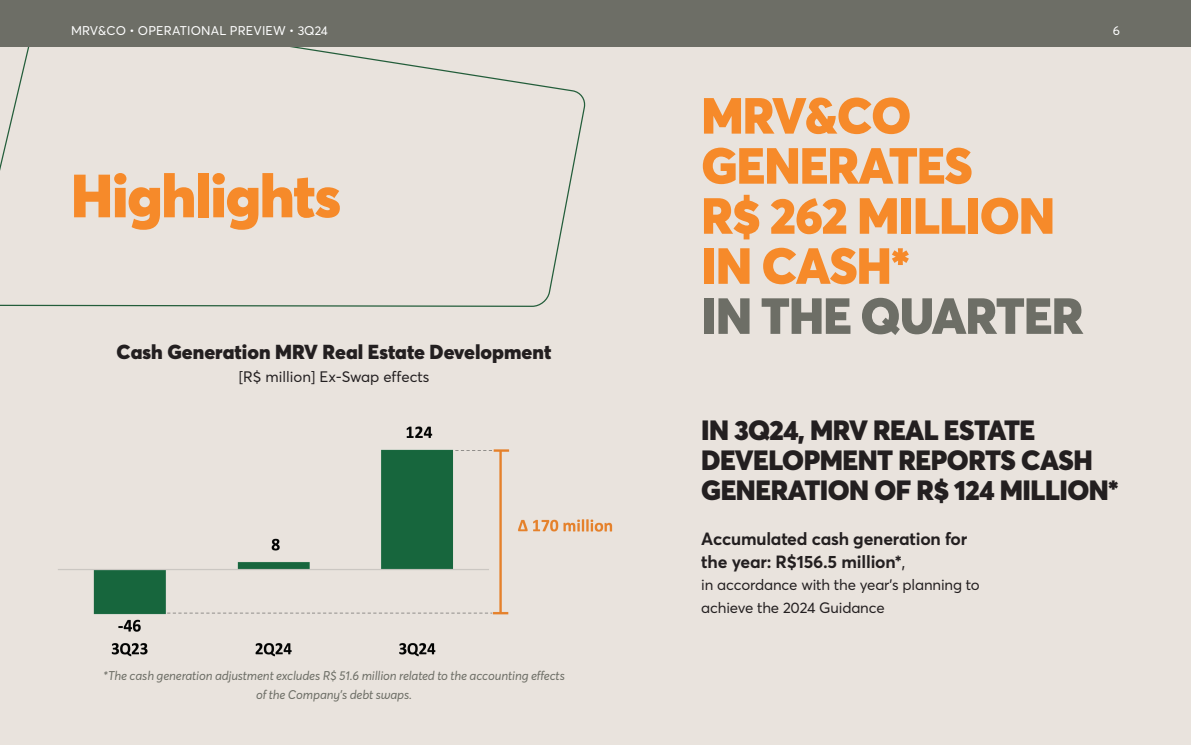
<style>
.page{position:relative;width:1191px;height:745px;background:#fff}
.page>*{position:absolute;margin:0;border:0;box-sizing:border-box;transform-origin:0 0}
.t1{font:900 60px "Averta Std";letter-spacing:-.02em;color:#f68a2a}
.t2{font:900 50px/50px "Averta Std";letter-spacing:-.02em;color:#f68a2a}
.t3{font:900 50px "Averta Std";letter-spacing:-.02em;color:#6d6e66}
.t4{font:900 27.5px/30px "Averta Std";letter-spacing:-.02em;color:#231f20}
.t5{font:900 20px "Averta Std";color:#231f20}
.t6{font:700 17.5px/22.5px "Averta Std";letter-spacing:-.01em;color:#231f20}
.t7{font:15px/22.5px "Averta Std";letter-spacing:-.01em;color:#231f20}
.t8{font:italic 12.5px/18.8px "Averta Std";letter-spacing:-.01em;color:#6d6e66;text-align:center}
.t9{font:12.5px "Averta Std";letter-spacing:.015em;color:#fff}
.s1{font-weight:400}
</style>
<div class="page">
<div style="left:0;top:0;width:1191px;height:744px;background:#e9e3dd"></div>
<svg style="left:0;top:46px;width:587px;height:261px"></svg>
<div style="left:0;top:0;width:1191px;height:46px;background:#6d6e66"></div>
<img style="left:58px;top:426px;width:555px;height:231px">
<p class="t9" style="left:71px;top:22px;width:258px">MRV&amp;CO OPERATIONAL PREVIEW 3Q24</p>
<p class="t9" style="left:1112px;top:22px;width:9px">6</p>
<h1 class="t1" style="left:71px;top:153px;width:272px">Highlights</h1>
<h3 class="t5" style="left:117px;top:337px;width:436px">Cash Generation MRV Real Estate Development</h3>
<p class="t7" style="left:239px;top:364px;width:192px">[R$ million] Ex-Swap effects</p>
<p class="t8" style="left:103px;top:666px;width:463px">*The cash generation adjustment excludes R$ 51.6 million related to the accounting effects of the Company’s debt swaps.</p>
<h2 class="t2" style="left:701px;top:88px;width:355px">MRV&amp;CO<br>GENERATES<br>R$ 262 MILLION<br>IN CASH*</h2>
<h2 class="t3" style="left:701px;top:280px;width:384px">IN THE QUARTER</h2>
<h3 class="t4" style="left:701px;top:414px;width:419px">IN 3Q24, MRV REAL ESTATE<br>DEVELOPMENT REPORTS CASH<br>GENERATION OF R$ 124 MILLION*</h3>
<h3 class="t6" style="left:701px;top:526px;width:267px">Accumulated cash generation for the year: R$156.5 million*<span class="s1">,</span></h3>
<p class="t7" style="left:701px;top:573px;width:280px">in accordance with the year’s planning to achieve the 2024 Guidance</p>
</div>
